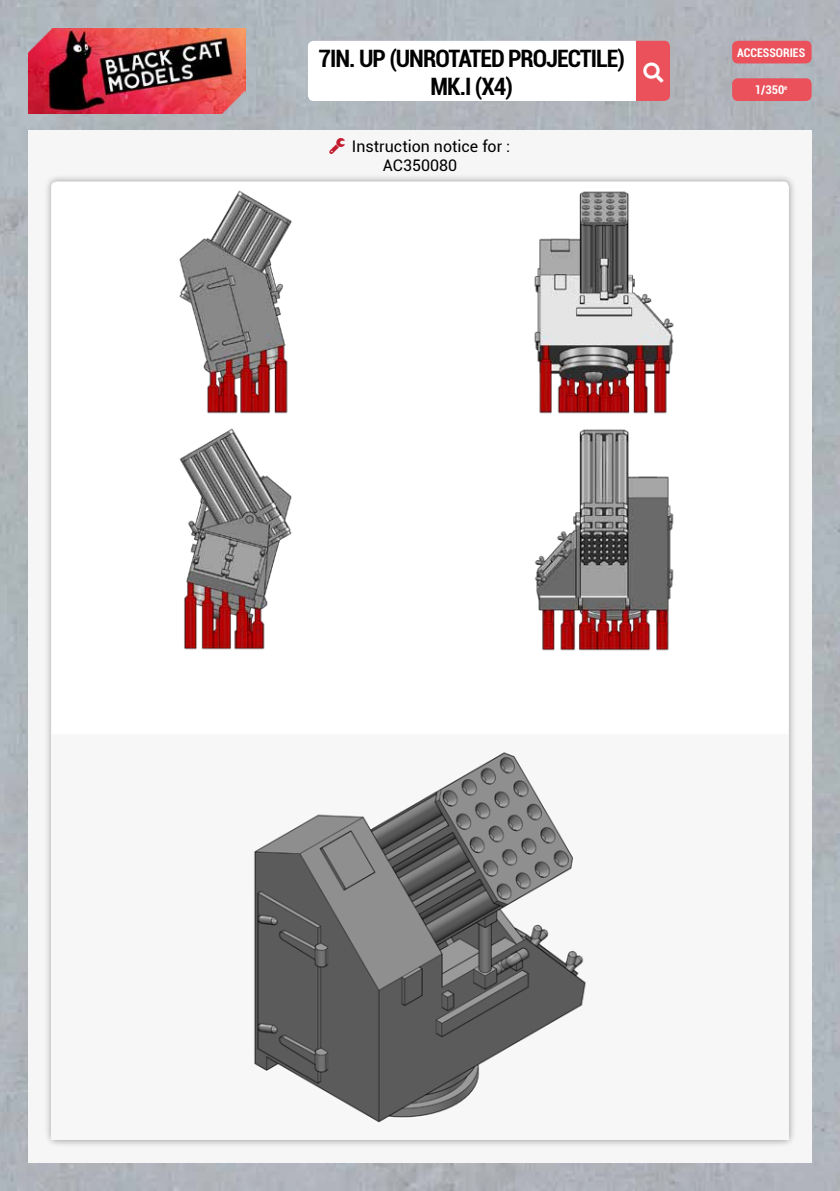
<style>
.page{position:relative;width:840px;height:1191px;background:#fff}
.page>*{position:absolute;margin:0;border:0;box-sizing:border-box;transform-origin:0 0}
.t1{font:700 condensed 24px/28.8px "Roboto";letter-spacing:-.04em;color:#000;text-align:center}
.t2{font:16px/19.2px "Roboto";color:#000}
.t3{font:700 condensed 12px "Roboto";color:#fff}
</style>
<div class="page">
<img style="left:0;top:0;width:839px;height:1191px">
<div style="left:28px;top:130px;width:783px;height:1032px;background:#f7f6f7"></div>
<div style="left:44px;top:174px;width:751px;height:973px;background:#000;opacity:.35"></div>
<div style="left:51px;top:181px;width:737px;height:959px;background:#fff;border-radius:6px"></div>
<img style="left:28px;top:28px;width:217px;height:85px">
<div style="left:731px;top:41px;width:80px;height:22px;background:#ea515b;border-radius:6px"></div>
<div style="left:731px;top:78px;width:80px;height:23px;background:#ea515b;border-radius:6px"></div>
<img style="left:51px;top:752px;width:737px;height:388px">
<img style="left:420px;top:181px;width:368px;height:233px">
<img style="left:179px;top:428px;width:495px;height:223px">
<img style="left:51px;top:181px;width:369px;height:233px">
<svg style="left:308px;top:41px;width:361px;height:60px"></svg>
<p class="t1" style="left:318px;top:43px;width:308px">7IN. UP (UNROTATED PROJECTILE)<br>MK.I (X4)</p>
<p class="t2" style="left:382px;top:136px;width:129px;text-indent:-31px">Instruction notice for :<br>AC350080</p>
<p class="t3" style="left:736px;top:44px;width:70px">ACCESSORIES</p>
<p class="t3" style="left:754px;top:81px;width:34px">1/350<sup>e</sup></p>
</div>
